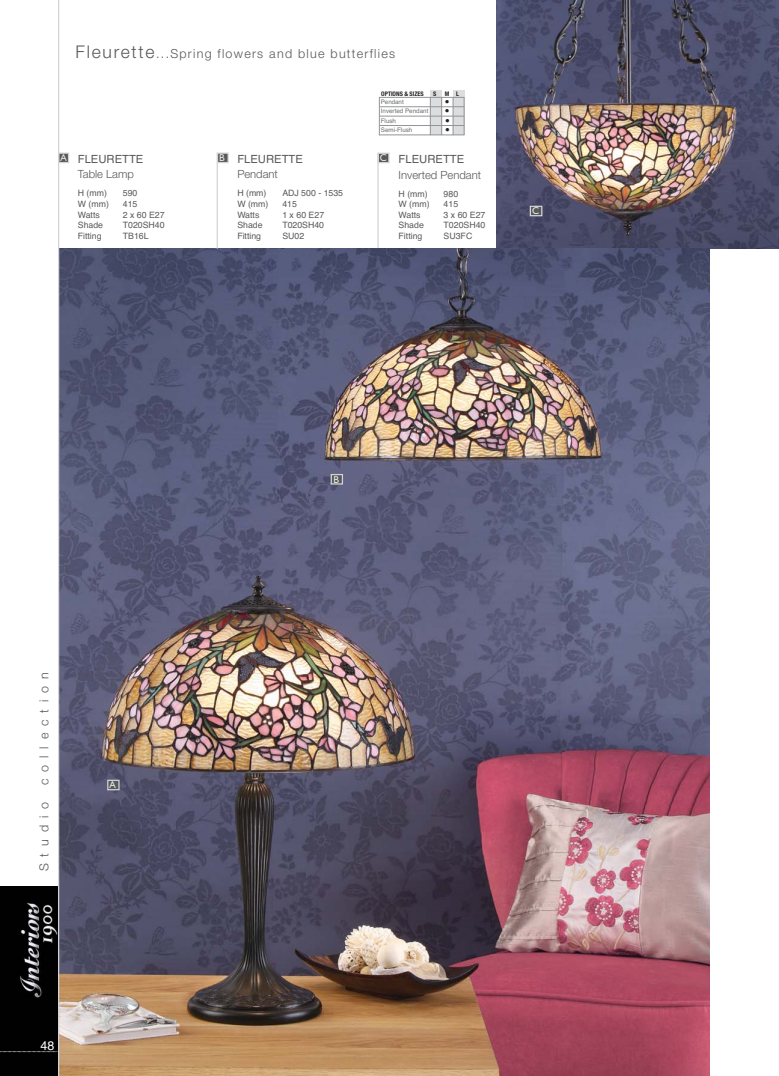
<style>
.page{position:relative;width:779px;height:1076px;background:#fff}
.page>*{position:absolute;margin:0;border:0;box-sizing:border-box;transform-origin:0 0}
.t1{font:300 12.5px "Helvetica Neue";letter-spacing:.1em;color:#58595b}
.t2{font:300 12.5px "Helvetica Neue";letter-spacing:.55em;color:#58595b}
.t3{font:12.5px "Helvetica";color:#fff}
.t4{font:300 11.25px "Helvetica Neue";color:#58595b}
.t5{font:11.25px "Helvetica";color:#58595b}
.t6{font:10px "Humanist 521 BT";color:#e6e7e8}
.t7{font:700 condensed 9.38px/8.8px "Helvetica Neue";color:#231f20}
.t8{font:8.75px "Helvetica";color:#58595b}
.t9{font:6.25px/8.8px "Helvetica";color:#6d6e70}
.t10{font:700 condensed 6.25px "Helvetica Neue";color:#231f20}
.s1{font-size:17.5px}
</style>
<div class="page">
<img style="left:496px;top:0;width:283px;height:248px">
<div style="left:59px;top:154px;width:9px;height:8px;background:#58595b"></div>
<div style="left:58px;top:152px;width:11px;height:11px;border:1px solid #d1d3d4"></div>
<hr style="left:377px;top:153px;width:1px;height:96px;background:#d1d3d4">
<div style="left:379px;top:154px;width:9px;height:8px;background:#58595b"></div>
<div style="left:377px;top:153px;width:12px;height:10px;border:1px solid #d1d3d4"></div>
<img style="left:59px;top:248px;width:650px;height:827px">
<div style="left:332px;top:475px;width:10px;height:8px;background:#58595b"></div>
<div style="left:331px;top:474px;width:12px;height:10px;border:1px solid #d1d3d4"></div>
<div style="left:531px;top:207px;width:10px;height:8px;background:#58595b"></div>
<div style="left:530px;top:206px;width:12px;height:10px;border:1px solid #d1d3d4"></div>
<div style="left:430px;top:90px;width:12px;height:45px;background:#dcddde"></div>
<div style="left:453px;top:90px;width:11px;height:45px;background:#dcddde"></div>
<hr style="left:379px;top:97px;width:1px;height:38px;background:#939598">
<hr style="left:430px;top:97px;width:1px;height:38px;background:#939598">
<hr style="left:441px;top:97px;width:1px;height:38px;background:#939598">
<hr style="left:453px;top:97px;width:1px;height:38px;background:#939598">
<hr style="left:464px;top:97px;width:1px;height:38px;background:#939598">
<hr style="left:379px;top:97px;width:85px;height:1px;background:#939598">
<hr style="left:379px;top:106px;width:85px;height:1px;background:#939598">
<hr style="left:379px;top:116px;width:85px;height:1px;background:#939598">
<hr style="left:379px;top:125px;width:85px;height:1px;background:#939598">
<hr style="left:379px;top:135px;width:85px;height:1px;background:#939598">
<hr style="left:217px;top:153px;width:1px;height:95px;background:#d1d3d4">
<div style="left:218px;top:154px;width:9px;height:8px;background:#58595b"></div>
<div style="left:217px;top:152px;width:12px;height:11px;border:1px solid #d1d3d4"></div>
<div style="left:108px;top:781px;width:10px;height:8px;background:#58595b"></div>
<div style="left:107px;top:779px;width:13px;height:11px;border:1px solid #d1d3d4"></div>
<img style="left:0;top:886px;width:58px;height:189px">
<svg style="left:0;top:1051px;width:58px;height:1px"></svg>
<hr style="left:58px;top:0;width:1px;height:1075px;background:#d1d3d4">
<h1 class="t1" style="left:76px;top:49px;width:321px"><span class="s1">Fleurette</span>...Spring flowers and blue butterflies</h1>
<p class="t10" style="left:381px;top:90px;width:44px">OPTIONS &amp; SIZES</p>
<p class="t10" style="left:433px;top:90px;width:5px">S</p>
<p class="t10" style="left:445px;top:90px;width:16px">M L</p>
<p class="t7" style="left:445px;top:98px;width:6px">• •</p>
<p class="t7" style="left:445px;top:116px;width:6px;line-height:9.1px">• •</p>
<p class="t9" style="left:381px;top:98px;width:49px">Pendant<br>Inverted Pendant</p>
<p class="t9" style="left:381px;top:117px;width:33px;line-height:9.4px">Flush<br>Semi-Flush</p>
<p class="t6" style="left:380px;top:152px;width:8px">C</p>
<p class="t6" style="left:60px;top:152px;width:8px">A</p>
<p class="t5" style="left:398px;top:154px;width:67px">FLEURETTE</p>
<p class="t4" style="left:398px;top:170px;width:84px">Inverted Pendant</p>
<p class="t8" style="left:398px;top:190px;width:31px">H (mm)</p>
<p class="t8" style="left:443px;top:190px;width:16px">980</p>
<p class="t8" style="left:398px;top:201px;width:33px">W (mm)</p>
<p class="t8" style="left:443px;top:201px;width:16px">415</p>
<p class="t8" style="left:398px;top:211px;width:24px">Watts</p>
<p class="t8" style="left:443px;top:211px;width:43px">3 x 60 E27</p>
<p class="t8" style="left:398px;top:222px;width:27px">Shade</p>
<p class="t8" style="left:443px;top:222px;width:43px">T020SH40</p>
<p class="t8" style="left:398px;top:232px;width:25px">Fitting</p>
<p class="t8" style="left:443px;top:232px;width:30px">SU3FC</p>
<p class="t6" style="left:219px;top:152px;width:7px">B</p>
<p class="t5" style="left:78px;top:154px;width:67px">FLEURETTE</p>
<p class="t4" style="left:78px;top:170px;width:58px">Table Lamp</p>
<p class="t8" style="left:78px;top:190px;width:31px">H (mm)</p>
<p class="t8" style="left:123px;top:190px;width:16px">590</p>
<p class="t8" style="left:78px;top:201px;width:33px">W (mm)</p>
<p class="t8" style="left:123px;top:201px;width:16px">415</p>
<p class="t8" style="left:78px;top:211px;width:24px">Watts</p>
<p class="t8" style="left:123px;top:211px;width:43px">2 x 60 E27</p>
<p class="t8" style="left:78px;top:222px;width:27px">Shade</p>
<p class="t8" style="left:123px;top:222px;width:43px">T020SH40</p>
<p class="t8" style="left:78px;top:232px;width:25px">Fitting</p>
<p class="t8" style="left:123px;top:232px;width:27px">TB16L</p>
<p class="t5" style="left:237px;top:154px;width:67px">FLEURETTE</p>
<p class="t4" style="left:237px;top:170px;width:42px">Pendant</p>
<p class="t8" style="left:237px;top:190px;width:31px">H (mm)</p>
<p class="t8" style="left:282px;top:190px;width:62px">ADJ 500 - 1535</p>
<p class="t8" style="left:237px;top:201px;width:33px">W (mm)</p>
<p class="t8" style="left:282px;top:201px;width:16px">415</p>
<p class="t8" style="left:237px;top:211px;width:24px">Watts</p>
<p class="t8" style="left:282px;top:211px;width:43px">1 x 60 E27</p>
<p class="t8" style="left:237px;top:222px;width:27px">Shade</p>
<p class="t8" style="left:282px;top:222px;width:43px">T020SH40</p>
<p class="t8" style="left:237px;top:232px;width:25px">Fitting</p>
<p class="t8" style="left:282px;top:232px;width:23px">SU02</p>
<p class="t6" style="left:532px;top:205px;width:8px">C</p>
<h1 class="t2" style="left:39px;top:785px;width:114px;rotate:-90deg">collection</h1>
<h1 class="t1" style="left:39px;top:871px;width:71px;rotate:-90deg">Studio</h1>
<p class="t6" style="left:110px;top:779px;width:8px">A</p>
<h1 class="t3" style="left:41px;top:1040px;width:15px">48</h1>
<p class="t6" style="left:333px;top:473px;width:7px">B</p>
</div>
